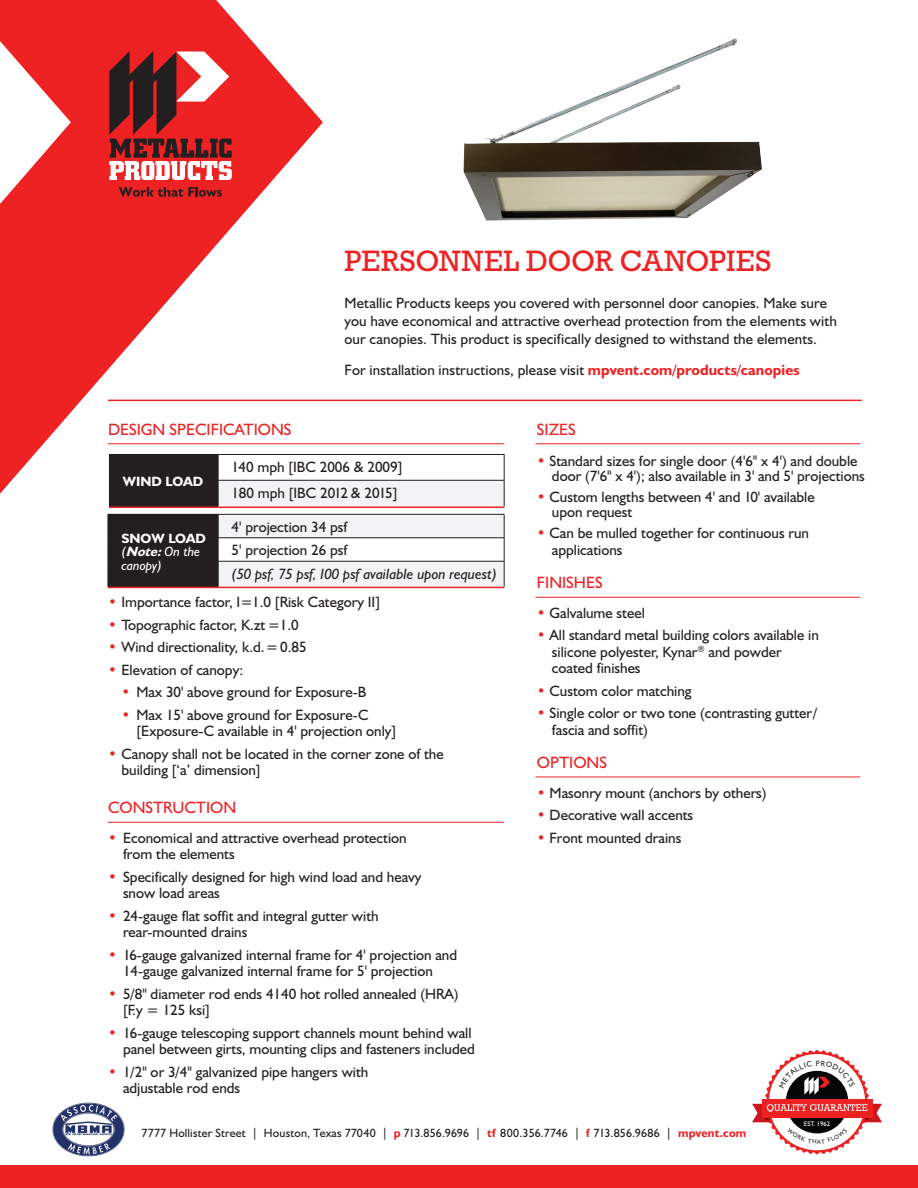
<style>
.page{position:relative;width:918px;height:1188px;background:#fff}
.page>*{position:absolute;margin:0;border:0;box-sizing:border-box;transform-origin:0 0}
.t1{font:30px "Rockwell Std";color:#ee2123}
.t2{font:16.5px "Humanist 521 BT";color:#ee2123}
.t3{font:15px/16.5px "Humanist 521 BT";color:#231f20}
.t4{font:italic 15px "Humanist 521 BT";color:#231f20}
.t5{font:italic 13.5px/13.5px "Humanist 521 BT";color:#fff}
.t6{font:700 13.5px "Humanist 521 BT";color:#fff}
.t7{font:12px "Humanist 521 BT";letter-spacing:.015em;color:#231f20}
.t8{font:6.6px "Humanist 521 BT";color:#fff}
.s1{font-weight:700;color:#ee2123}
.s2{font-weight:700}
.s3{color:#ee2123}
</style>
<div class="page">
<div style="left:0;top:1166px;width:918px;height:22px;background:#ee2123"></div>
<svg style="left:0;top:0;width:323px;height:494px;fill:#ee2123"></svg>
<hr style="left:535px;top:443px;width:325px;height:1px;background:#ee2123">
<hr style="left:535px;top:597px;width:325px;height:1px;background:#ee2123">
<hr style="left:535px;top:777px;width:325px;height:1px;background:#ee2123">
<hr style="left:108px;top:443px;width:396px;height:1px;background:#ee2123">
<svg style="left:109px;top:51px;width:123px;height:129px"></svg>
<svg style="left:119px;top:187px;width:103px;height:10px"></svg>
<hr style="left:108px;top:822px;width:396px;height:1px;background:#ee2123">
<img style="left:463px;top:38px;width:299px;height:183px">
<hr style="left:108px;top:400px;width:754px;height:1px;background:#ee2123">
<img style="left:53px;top:1102px;width:72px;height:55px">
<div style="left:109px;top:454px;width:109px;height:53px;background:#231f20"></div>
<div style="left:218px;top:454px;width:286px;height:26px;background:#fff"></div>
<div style="left:218px;top:480px;width:286px;height:27px;background:#f2f3f4"></div>
<hr style="left:218px;top:454px;width:286px;height:1px;background:#231f20">
<hr style="left:218px;top:480px;width:286px;height:1px;background:#231f20">
<svg style="left:218px;top:455px;width:1px;height:52px"></svg>
<svg style="left:504px;top:455px;width:1px;height:52px"></svg>
<hr style="left:109px;top:507px;width:109px;height:1px;background:#ee2123">
<hr style="left:218px;top:507px;width:286px;height:1px;background:#ee2123">
<div style="left:108px;top:514px;width:110px;height:73px;background:#231f20"></div>
<svg style="left:218px;top:514px;width:287px;height:73px"></svg>
<hr style="left:108px;top:587px;width:110px;height:1px;background:#ee2123">
<hr style="left:218px;top:587px;width:286px;height:1px;background:#ee2123">
<svg style="left:752px;top:1050px;width:130px;height:104px"></svg>
<p class="t1" style="left:345px;top:244px;width:428px">PERSONNEL DOOR CANOPIES</p>
<p class="t3" style="left:345px;top:293px;width:494px;line-height:18px">Metallic Products keeps you covered with personnel door canopies. Make sure you have economical and attractive overhead protection from the elements with our canopies. This product is specifically designed to withstand the elements.</p>
<p class="t3" style="left:345px;top:362px;width:457px">For installation instructions, please visit <span class="s1">mpvent.com/products/canopies</span></p>
<p class="t2" style="left:108px;top:419px;width:185px">DESIGN SPECIFICATIONS</p>
<p class="t6" style="left:123px;top:473px;width:82px">WIND LOAD</p>
<p class="t6" style="left:121px;top:530px;width:86px">SNOW LOAD</p>
<p class="t5" style="left:121px;top:544px;width:80px">( <span class="s2">Note:</span>O n t h e canopy)</p>
<p class="t3" style="left:232px;top:458px;width:172px">140 mph [IBC 2006 &amp; 2009]</p>
<p class="t3" style="left:232px;top:484px;width:167px">180 mph [IBC 2012 &amp; 2015]</p>
<p class="t3" style="left:232px;top:518px;width:117px">4' projection 34 psf</p>
<p class="t3" style="left:232px;top:542px;width:117px">5' projection 26 psf</p>
<p class="t4" style="left:232px;top:564px;width:267px">(50 psf, 75 psf, 100 psf available upon request)</p>
<p class="t3" style="left:108px;top:593px;width:274px"><span class="s3">•</span> Importance factor, I=1.0 [Risk Category II]</p>
<p class="t3" style="left:108px;top:616px;width:192px"><span class="s3">•</span> Topographic factor, K.zt = 1.0</p>
<p class="t3" style="left:108px;top:638px;width:200px"><span class="s3">•</span> Wind directionality, k.d. = 0.85</p>
<p class="t3" style="left:108px;top:661px;width:137px"><span class="s3">•</span> Elevation of canopy:</p>
<p class="t3" style="left:122px;top:683px;width:246px"><span class="s3">•</span> Max 30' above ground for Exposure-B</p>
<p class="t3" style="left:136px;top:706px;width:261px;text-indent:-15px"><span class="s3">•</span> Max 15' above ground for Exposure-C [Exposure-C available in 4' projection only]</p>
<p class="t3" style="left:122px;top:745px;width:324px;text-indent:-14px"><span class="s3">•</span> Canopy shall not be located in the corner zone of the building [‘a’ dimension]</p>
<p class="t2" style="left:108px;top:797px;width:130px">CONSTRUCTION</p>
<p class="t3" style="left:123px;top:829px;width:285px;text-indent:-15px"><span class="s3">•</span> Economical and attractive overhead protection from the elements</p>
<p class="t3" style="left:123px;top:868px;width:300px;text-indent:-15px"><span class="s3">•</span> Specifically designed for high wind load and heavy snow load areas</p>
<p class="t3" style="left:123px;top:907px;width:257px;text-indent:-15px"><span class="s3">•</span> 24-gauge flat soffit and integral gutter with rear-mounted drains</p>
<p class="t3" style="left:123px;top:946px;width:336px;text-indent:-15px"><span class="s3">•</span> 16-gauge galvanized internal frame for 4' projection and<br>14-gauge galvanized internal frame for 5' projection</p>
<p class="t3" style="left:123px;top:985px;width:337px;text-indent:-15px"><span class="s3">•</span> 5/8" diameter rod ends 4140 hot rolled annealed (HRA) [F.y = 125 ksi]</p>
<p class="t3" style="left:108px;top:1024px;width:368px;text-align:right"><span class="s3">•</span> 16-gauge telescoping support channels mount behind wall panel between girts, mounting clips and fasteners included</p>
<p class="t3" style="left:123px;top:1063px;width:247px;text-indent:-15px"><span class="s3">•</span> 1/2" or 3/4" galvanized pipe hangers with adjustable rod ends</p>
<p class="t2" style="left:537px;top:419px;width:40px">SIZES</p>
<p class="t3" style="left:552px;top:453px;width:314px;line-height:15px;text-indent:-15px"><span class="s3">•</span> Standard sizes for single door (4'6" x 4') and double door (7'6" x 4'); also available in 3' and 5' projections</p>
<p class="t3" style="left:552px;top:489px;width:264px;line-height:15px;text-indent:-15px"><span class="s3">•</span> Custom lengths between 4' and 10' available upon request</p>
<p class="t3" style="left:552px;top:525px;width:259px;text-indent:-15px"><span class="s3">•</span> Can be mulled together for continuous run applications</p>
<p class="t2" style="left:537px;top:572px;width:67px">FINISHES</p>
<p class="t3" style="left:537px;top:604px;width:109px"><span class="s3">•</span> Galvalume steel</p>
<p class="t3" style="left:552px;top:627px;width:268px;text-indent:-15px"><span class="s3">•</span> All standard metal building colors available in silicone polyester, Kynar<sup>®</sup> and powder coated finishes</p>
<p class="t3" style="left:537px;top:682px;width:156px"><span class="s3">•</span> Custom color matching</p>
<p class="t3" style="left:552px;top:705px;width:267px;text-indent:-15px"><span class="s3">•</span> Single color or two tone (contrasting gutter/ fascia and soffit)</p>
<p class="t2" style="left:537px;top:752px;width:72px">OPTIONS</p>
<p class="t3" style="left:537px;top:784px;width:231px"><span class="s3">•</span> Masonry mount (anchors by others)</p>
<p class="t3" style="left:537px;top:807px;width:158px"><span class="s3">•</span> Decorative wall accents</p>
<p class="t3" style="left:537px;top:829px;width:146px"><span class="s3">•</span> Front mounted drains</p>
<p class="t8" style="left:804px;top:1119px;width:28px">EST. 1962</p>
<p class="t7" style="left:141px;top:1126px;width:606px">7777 Hollister Street | Houston, Texas 77040 | <span class="s1">p</span> 713.856.9696 | <span class="s1">tf</span> 800.356.7746 | <span class="s1">f</span> 713.856.9686 | <span class="s1">mpvent.com</span></p>
</div>
